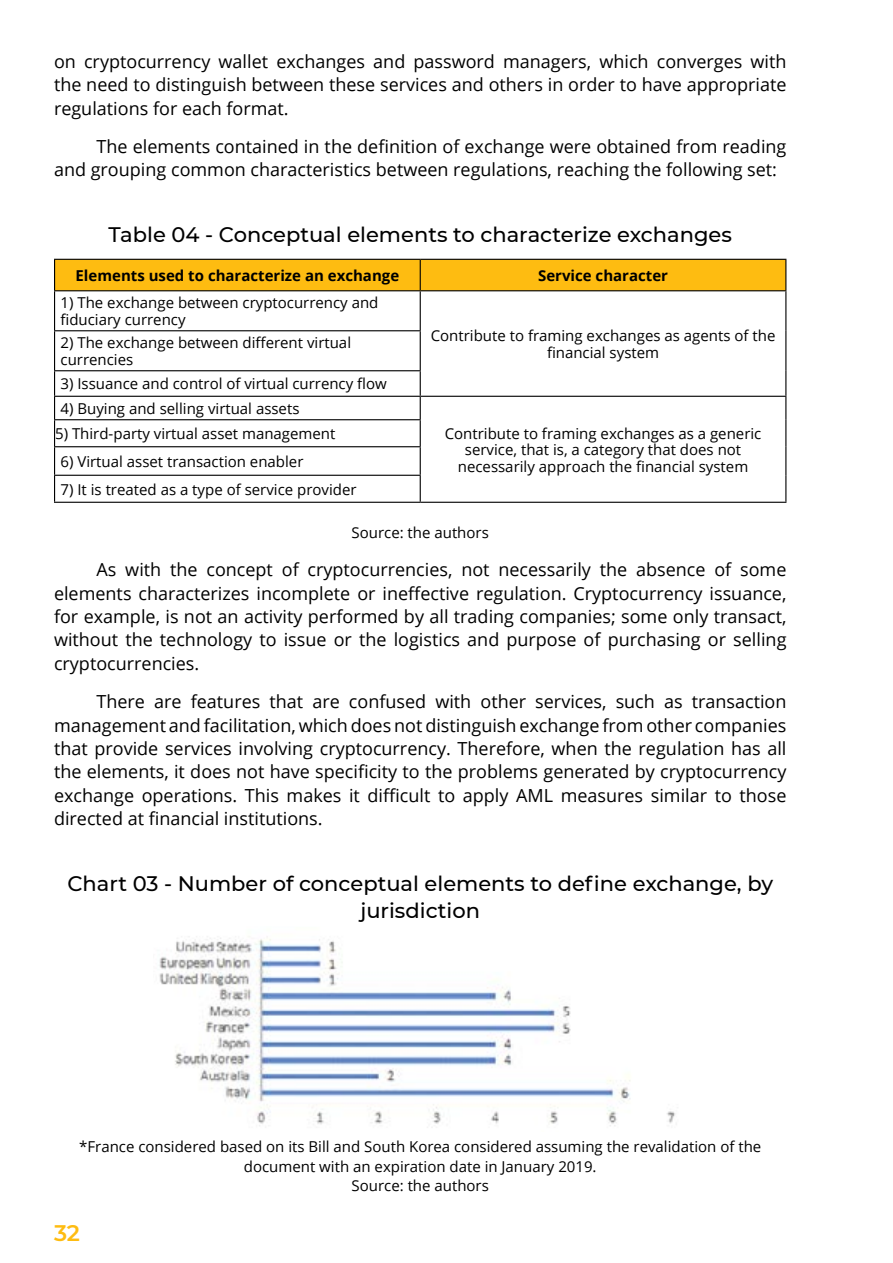
<style>
.page{position:relative;width:893px;height:1263px;background:#fff}
.page>*{position:absolute;margin:0;border:0;box-sizing:border-box;transform-origin:0 0}
.t1{font:600 22.5px "Montserrat";color:#febc11}
.t2{font:500 21px/27.3px "Montserrat";color:#000;text-align:center}
.t3{font:18px/23.4px "Open Sans";color:#000;text-align:justify}
.t4{font:15px/16.5px "Open Sans";color:#000;text-align:center}
.t5{font:700 15px "Open Sans";color:#000}
</style>
<div class="page">
<div style="left:55px;top:260px;width:730px;height:30px;background:#febc11"></div>
<hr style="left:54px;top:259px;width:366px;height:1px;background:#000">
<hr style="left:420px;top:259px;width:366px;height:1px;background:#000">
<hr style="left:54px;top:290px;width:366px;height:1px;background:#000">
<hr style="left:420px;top:290px;width:366px;height:1px;background:#000">
<hr style="left:54px;top:330px;width:367px;height:1px;background:#000">
<hr style="left:54px;top:370px;width:367px;height:1px;background:#000">
<hr style="left:54px;top:396px;width:366px;height:1px;background:#000">
<hr style="left:420px;top:396px;width:366px;height:1px;background:#000">
<hr style="left:54px;top:419px;width:367px;height:1px;background:#000">
<hr style="left:54px;top:446px;width:367px;height:1px;background:#000">
<hr style="left:54px;top:475px;width:367px;height:1px;background:#000">
<hr style="left:54px;top:502px;width:366px;height:1px;background:#000">
<hr style="left:420px;top:502px;width:366px;height:1px;background:#000">
<hr style="left:54px;top:260px;width:1px;height:30px;background:#000">
<hr style="left:54px;top:291px;width:1px;height:39px;background:#000">
<hr style="left:54px;top:331px;width:1px;height:39px;background:#000">
<svg style="left:54px;top:371px;width:1px;height:131px"></svg>
<hr style="left:420px;top:260px;width:1px;height:30px;background:#000">
<hr style="left:785px;top:260px;width:1px;height:30px;background:#000">
<hr style="left:420px;top:291px;width:1px;height:39px;background:#000">
<hr style="left:785px;top:291px;width:1px;height:40px;background:#000">
<hr style="left:420px;top:331px;width:1px;height:39px;background:#000">
<hr style="left:785px;top:331px;width:1px;height:40px;background:#000">
<svg style="left:785px;top:371px;width:1px;height:131px"></svg>
<svg style="left:420px;top:371px;width:1px;height:131px"></svg>
<img style="left:159px;top:938px;width:517px;height:188px">
<p class="t3" style="left:54px;top:49px;width:734px">on cryptocurrency wallet exchanges and password managers, which converges with the need to distinguish between these services and others in order to have appropriate regulations for each format.</p>
<p class="t3" style="left:54px;top:134px;width:734px;text-indent:43px">The elements contained in the definition of exchange were obtained from reading and grouping common characteristics between regulations, reaching the following set:</p>
<p class="t2" style="left:109px;top:220px;width:625px">Table 04 - Conceptual elements to characterize exchanges</p>
<p class="t5" style="left:76px;top:265px;width:325px">Elements used to characterize an exchange</p>
<p class="t5" style="left:538px;top:265px;width:131px">Service character</p>
<p class="t4" style="left:61px;top:294px;width:319px;text-align:left">1) The exchange between cryptocurrency and fiduciary currency</p>
<p class="t4" style="left:431px;top:327px;width:346px">Contribute to framing exchanges as agents of the financial system</p>
<p class="t4" style="left:61px;top:334px;width:292px;text-align:left">2) The exchange between different virtual currencies</p>
<p class="t4" style="left:61px;top:375px;width:328px">3) Issuance and control of virtual currency flow</p>
<p class="t4" style="left:61px;top:400px;width:240px">4) Buying and selling virtual assets</p>
<p class="t4" style="left:445px;top:424px;width:318px">Contribute to framing exchanges as a generic service, that is, a category that does not necessarily approach the financial system</p>
<p class="t4" style="left:55px;top:425px;width:282px">5) Third-party virtual asset management</p>
<p class="t4" style="left:61px;top:453px;width:244px">6) Virtual asset transaction enabler</p>
<p class="t4" style="left:61px;top:480px;width:298px">7) It is treated as a type of service provider</p>
<p class="t4" style="left:352px;top:524px;width:139px">Source: the authors</p>
<p class="t3" style="left:54px;top:557px;width:734px;text-indent:43px">As with the concept of cryptocurrencies, not necessarily the absence of some elements characterizes incomplete or ineffective regulation. Cryptocurrency issuance, for example, is not an activity performed by all trading companies; some only transact, without the technology to issue or the logistics and purpose of purchasing or selling cryptocurrencies.</p>
<p class="t3" style="left:54px;top:689px;width:734px;text-indent:43px">There are features that are confused with other services, such as transaction management and facilitation, which does not distinguish exchange from other companies that provide services involving cryptocurrency. Therefore, when the regulation has all the elements, it does not have specificity to the problems generated by cryptocurrency exchange operations. This makes it difficult to apply AML measures similar to those directed at financial institutions.</p>
<p class="t2" style="left:67px;top:869px;width:707px">Chart 03 - Number of conceptual elements to define exchange, by jurisdiction</p>
<p class="t4" style="left:79px;top:1137px;width:683px;line-height:19.5px">*France considered based on its Bill and South Korea considered assuming the revalidation of the document with an expiration date in January 2019.<br>Source: the authors</p>
<p class="t1" style="left:54px;top:1217px;width:28px">32</p>
</div>
